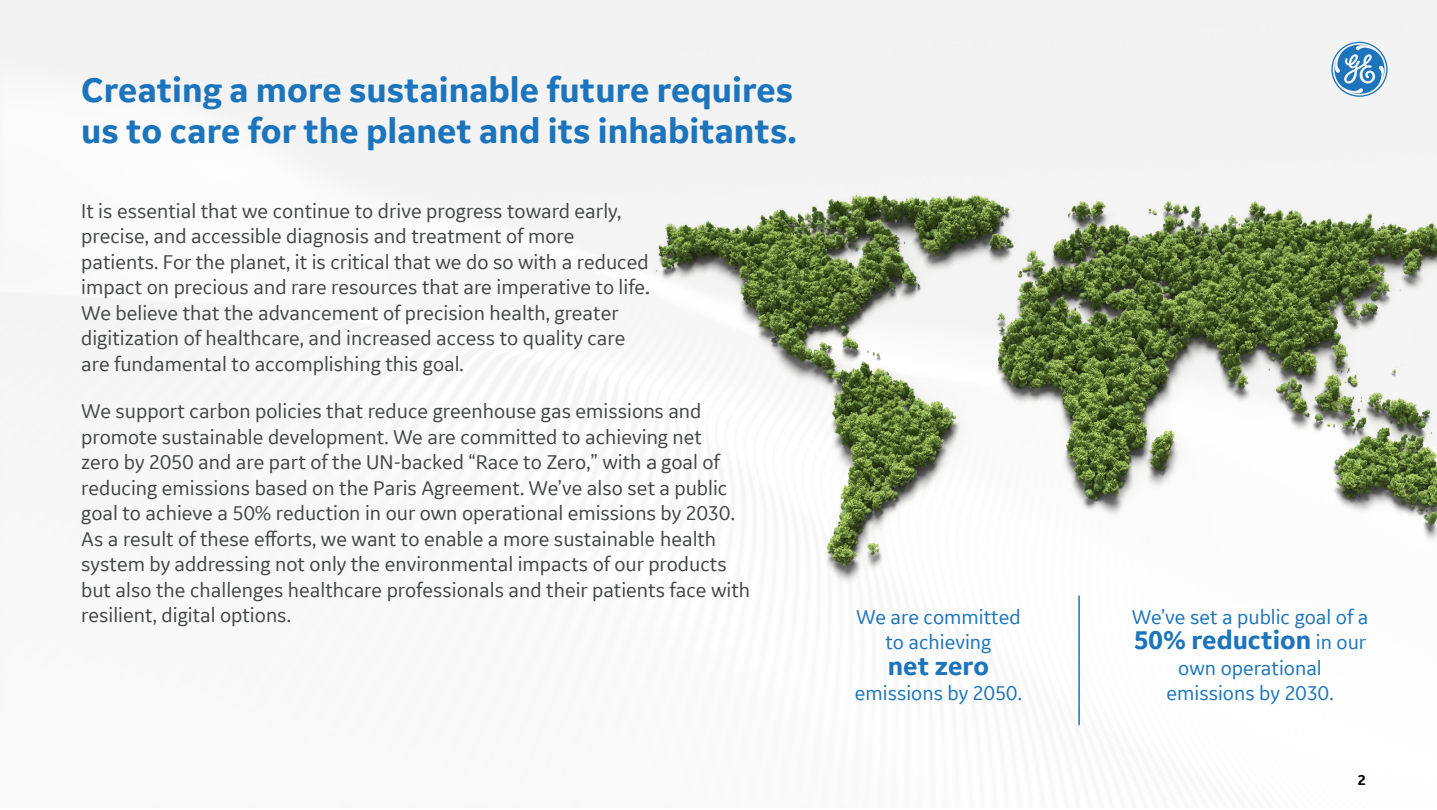
<style>
.page{position:relative;width:1437px;height:810px;background:#fff}
.page>*{position:absolute;margin:0;border:0;box-sizing:border-box;transform-origin:0 0}
.t1{font:700 36px/40.5px "GE Inspira Sans";color:#1c75bc}
.t2{font:700 27px "GE Inspira Sans";color:#1c75bc}
.t3{font:21px/25.5px "GE Inspira Sans";color:#454747}
.t4{font:21px/25.5px "GE Inspira Sans";color:#1c75bc;text-align:center}
.t5{font:700 15px "GE Inspira Sans";color:#000}
.s1{font-weight:400;font-size:21px}
</style>
<div class="page">
<img style="left:0;top:0;width:1436px;height:726px">
<svg style="left:1331px;top:42px;width:56px;height:55px"></svg>
<img style="left:650px;top:128px;width:786px;height:465px">
<hr style="left:1078px;top:596px;width:1px;height:129px;background:#1c75bc">
<h1 class="t1" style="left:81px;top:70px;width:716px">Creating a more sustainable future requires us to care for the planet and its inhabitants.</h1>
<p class="t3" style="left:81px;top:197px;width:570px">It is essential that we continue to drive progress toward early, precise, and accessible diagnosis and treatment of more patients. For the planet, it is critical that we do so with a reduced impact on precious and rare resources that are imperative to life.<br>We believe that the advancement of precision health, greater digitization of healthcare, and increased access to quality care are fundamental to accomplishing this goal.</p>
<p class="t3" style="left:81px;top:398px;width:670px">We support carbon policies that reduce greenhouse gas emissions and promote sustainable development. We are committed to achieving net<br>zero by 2050 and are part of the UN-backed “Race to Zero,” with a goal of reducing emissions based on the Paris Agreement. We’ve also set a public goal to achieve a 50% reduction in our own operational emissions by 2030.<br>As a result of these efforts, we want to enable a more sustainable health system by addressing not only the environmental impacts of our products but also the challenges healthcare professionals and their patients face with resilient, digital options.</p>
<p class="t4" style="left:856px;top:604px;width:166px">We are committed to achieving</p>
<p class="t2" style="left:887px;top:649px;width:103px">net zero</p>
<p class="t4" style="left:854px;top:680px;width:169px">emissions by 2050.</p>
<p class="t4" style="left:1131px;top:604px;width:238px">We’ve set a public goal of a</p>
<p class="t2" style="left:1134px;top:624px;width:233px">50% reduction <span class="s1">in our</span></p>
<p class="t4" style="left:1166px;top:655px;width:169px">own operational emissions by 2030.</p>
<p class="t5" style="left:1357px;top:771px;width:9px">2</p>
</div>
